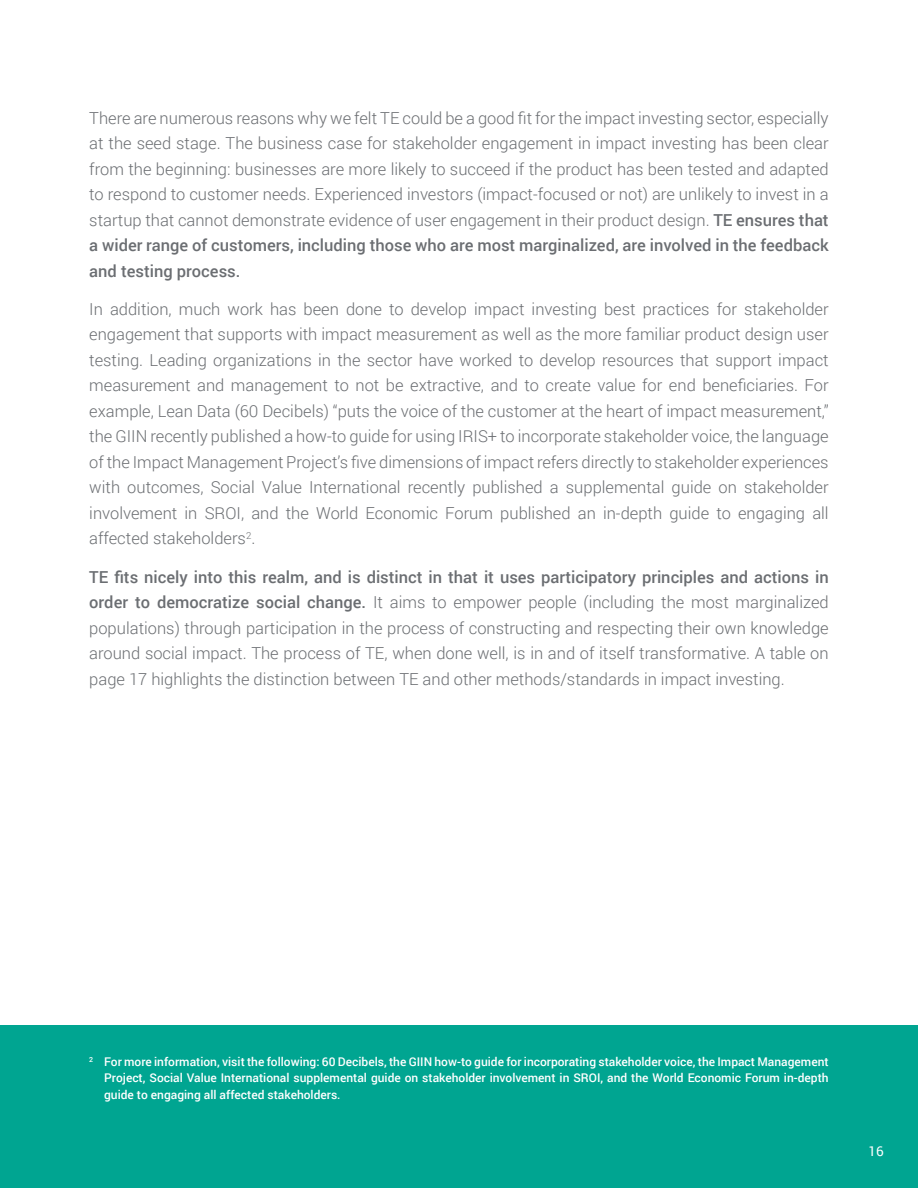
<style>
.page{position:relative;width:918px;height:1188px;background:#fff}
.page>*{position:absolute;margin:0;border:0;box-sizing:border-box;transform-origin:0 0}
.t1{font:300 16.5px/25.5px "Roboto";color:#6b6e72;text-align:justify}
.t2{font:13.5px "Roboto";color:#fff}
.t3{font:500 12px/16.5px "Roboto";color:#fff;text-align:justify}
.s1{font-weight:500}
</style>
<div class="page">
<div style="left:0;top:1025px;width:918px;height:163px;background:#00a591"></div>
<p class="t1" style="left:89px;top:104px;width:741px">There are numerous reasons why we felt TE could be a good fit for the impact investing sector, especially at the seed stage. The business case for stakeholder engagement in impact investing has been clear from the beginning: businesses are more likely to succeed if the product has been tested and adapted to respond to customer needs. Experienced investors (impact-focused or not) are unlikely to invest in a startup that cannot demonstrate evidence of user engagement in their product design. <span class="s1">TE ensures that a wider range of customers, including those who are most marginalized, are involved in the feedback and testing process.</span></p>
<p class="t1" style="left:89px;top:296px;width:741px">In addition, much work has been done to develop impact investing best practices for stakeholder engagement that supports with impact measurement as well as the more familiar product design user testing. Leading organizations in the sector have worked to develop resources that support impact measurement and management to not be extractive, and to create value for end beneficiaries. For example, Lean Data (60 Decibels) “puts the voice of the customer at the heart of impact measurement,” the GIIN recently published a how-to guide for using IRIS+ to incorporate stakeholder voice, the language of the Impact Management Project’s five dimensions of impact refers directly to stakeholder experiences with outcomes, Social Value International recently published a supplemental guide on stakeholder involvement in SROI, and the World Economic Forum published an in-depth guide to engaging all affected stakeholders<sup>2</sup>.</p>
<p class="t1" style="left:89px;top:563px;width:741px"><span class="s1">TE fits nicely into this realm, and is distinct in that it uses participatory principles and actions in order to democratize social change.</span> It aims to empower people (including the most marginalized populations) through participation in the process of constructing and respecting their own knowledge around social impact. The process of TE, when done well, is in and of itself transformative. A table on page 17 highlights the distinction between TE and other methods/standards in impact investing.</p>
<p class="t3" style="left:104px;top:1053px;width:726px;text-indent:-15px"><sup>2</sup> For more information, visit the following: 60 Decibels, the GIIN how-to guide for incorporating stakeholder voice, the Impact Management Project, Social Value International supplemental guide on stakeholder involvement in SROI, and the World Economic Forum in-depth guide to engaging all affected stakeholders.</p>
<p class="t2" style="left:869px;top:1142px;width:17px">16</p>
</div>
